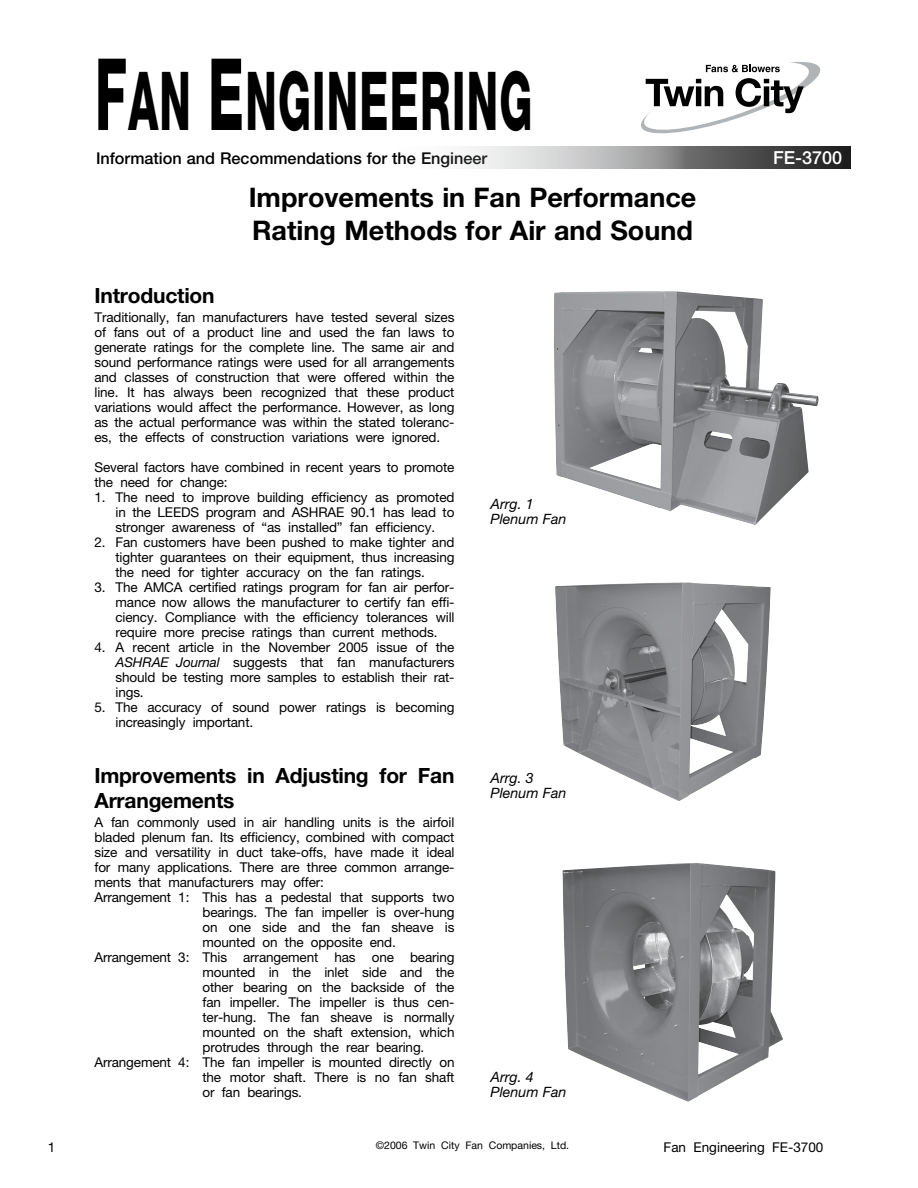
<style>
.page{position:relative;width:918px;height:1188px;background:#fff}
.page>*{position:absolute;margin:0;border:0;box-sizing:border-box;transform-origin:0 0}
.t1{font:800 81.45px "Helvetica Neue";letter-spacing:.03em;color:#000;scale:.52 1}
.t2{font:700 27px/32.4px "Helvetica Neue";color:#000}
.t3{font:700 21px/25.2px "Helvetica Neue";letter-spacing:-.01em;color:#000}
.t4{font:500 18px "Helvetica Neue";color:#fff}
.t5{font:500 16.2px "Helvetica Neue";color:#000}
.t6{font:italic 14.25px/15px "Helvetica Neue";color:#000}
.t7{font:13.5px/15px "Helvetica Neue";letter-spacing:-.01em;color:#000;text-align:justify}
.t8{font:10.5px "Helvetica Neue";color:#000}
.s1{font-size:99.9px}
.s2{font-style:italic}
</style>
<div class="page">
<img style="left:554px;top:291px;width:265px;height:234px">
<img style="left:555px;top:582px;width:216px;height:219px">
<img style="left:562px;top:863px;width:221px;height:239px">
<svg style="left:641px;top:62px;width:180px;height:72px"></svg>
<svg style="left:468px;top:146px;width:383px;height:22px;background:#8d8e8e"></svg>
<h1 class="t1" style="left:95px;top:53px;width:843px"><span class="s1">F</span>AN <span class="s1">E</span>NGINEERING</h1>
<p class="t5" style="left:96px;top:148px;width:393px">Information and Recommendations for the Engineer</p>
<h3 class="t4" style="left:773px;top:147px;width:71px">FE-3700</h3>
<h2 class="t2" style="left:249px;top:181px;width:449px">Improvements in Fan Performance<br>Rating Methods for Air and Sound</h2>
<h3 class="t3" style="left:94px;top:282px;width:122px">Introduction</h3>
<p class="t7" style="left:94px;top:310px;width:362px">Traditionally, fan manufacturers have tested several sizes of fans out of a product line and used the fan laws to generate ratings for the complete line. The same air and sound performance ratings were used for all arrangements and classes of construction that were offered within the line. It has always been recognized that these product variations would affect the performance. However, as long as the actual performance was within the stated toleranc&shy;es, the effects of construction variations were ignored.</p>
<p class="t7" style="left:94px;top:460px;width:361px">Several factors have combined in recent years to promote the need for change:</p>
<p class="t7" style="left:116px;top:490px;width:340px;text-indent:-21px">1. The need to improve building efficiency as promoted in the LEEDS program and ASHRAE 90.1 has lead to stronger awareness of “as installed” fan efficiency.</p>
<p class="t7" style="left:116px;top:535px;width:341px;text-indent:-21px">2. Fan customers have been pushed to make tighter and tighter guarantees on their equipment, thus increasing the need for tighter accuracy on the fan ratings.</p>
<p class="t7" style="left:116px;top:580px;width:341px;text-indent:-21px">3. The AMCA certified ratings program for fan air perfor&shy;mance now allows the manufacturer to certify fan effi&shy;ciency. Compliance with the efficiency tolerances will require more precise ratings than current methods.</p>
<p class="t7" style="left:116px;top:640px;width:341px;text-indent:-21px">4. A recent article in the November 2005 issue of the <span class="s2">ASHRAE Journal</span> suggests that fan manufacturers should be testing more samples to establish their rat&shy;ings.</p>
<p class="t7" style="left:116px;top:700px;width:340px;text-indent:-21px">5. The accuracy of sound power ratings is becoming increasingly important.</p>
<h3 class="t3" style="left:94px;top:762px;width:361px">Improvements in Adjusting for Fan<br>Arrangements</h3>
<p class="t7" style="left:94px;top:815px;width:361px">A fan commonly used in air handling units is the airfoil</p>
<p class="t7" style="left:94px;top:830px;width:362px">bladed plenum fan. Its efficiency, combined with compact</p>
<p class="t7" style="left:94px;top:845px;width:362px">size and versatility in duct take-offs, have made it ideal</p>
<p class="t7" style="left:94px;top:860px;width:362px">for many applications. There are three common arrange-</p>
<p class="t7" style="left:94px;top:875px;width:231px">ments that manufacturers may offer:</p>
<p class="t7" style="left:94px;top:890px;width:361px">Arrangement 1: This has a pedestal that supports two</p>
<p class="t7" style="left:202px;top:905px;width:254px">bearings. The fan impeller is over-hung</p>
<p class="t7" style="left:202px;top:920px;width:253px">on one side and the fan sheave is</p>
<p class="t7" style="left:202px;top:935px;width:195px">mounted on the opposite end.</p>
<p class="t7" style="left:94px;top:950px;width:361px">Arrangement 3: This arrangement has one bearing</p>
<p class="t7" style="left:202px;top:965px;width:253px">mounted in the inlet side and the</p>
<p class="t7" style="left:202px;top:980px;width:253px">other bearing on the backside of the</p>
<p class="t7" style="left:202px;top:995px;width:254px">fan impeller. The impeller is thus cen-</p>
<p class="t7" style="left:202px;top:1010px;width:253px">ter-hung. The fan sheave is normally</p>
<p class="t7" style="left:202px;top:1025px;width:254px">mounted on the shaft extension, which</p>
<p class="t7" style="left:202px;top:1040px;width:223px">protrudes through the rear bearing.</p>
<p class="t7" style="left:94px;top:1055px;width:362px">Arrangement 4: The fan impeller is mounted directly on</p>
<p class="t7" style="left:202px;top:1070px;width:253px">the motor shaft. There is no fan shaft</p>
<p class="t7" style="left:202px;top:1085px;width:101px">or fan bearings.</p>
<p class="t6" style="left:491px;top:496px;width:77px">Arrg. 1<br>Plenum Fan</p>
<p class="t6" style="left:491px;top:771px;width:77px">Arrg. 3<br>Plenum Fan</p>
<p class="t6" style="left:491px;top:1070px;width:77px">Arrg. 4<br>Plenum Fan</p>
<p class="t7" style="left:48px;top:1139px;width:9px">1</p>
<p class="t8" style="left:376px;top:1139px;width:195px">©2006 Twin City Fan Companies, Ltd.</p>
<p class="t7" style="left:664px;top:1139px;width:161px">Fan Engineering FE-3700</p>
</div>
